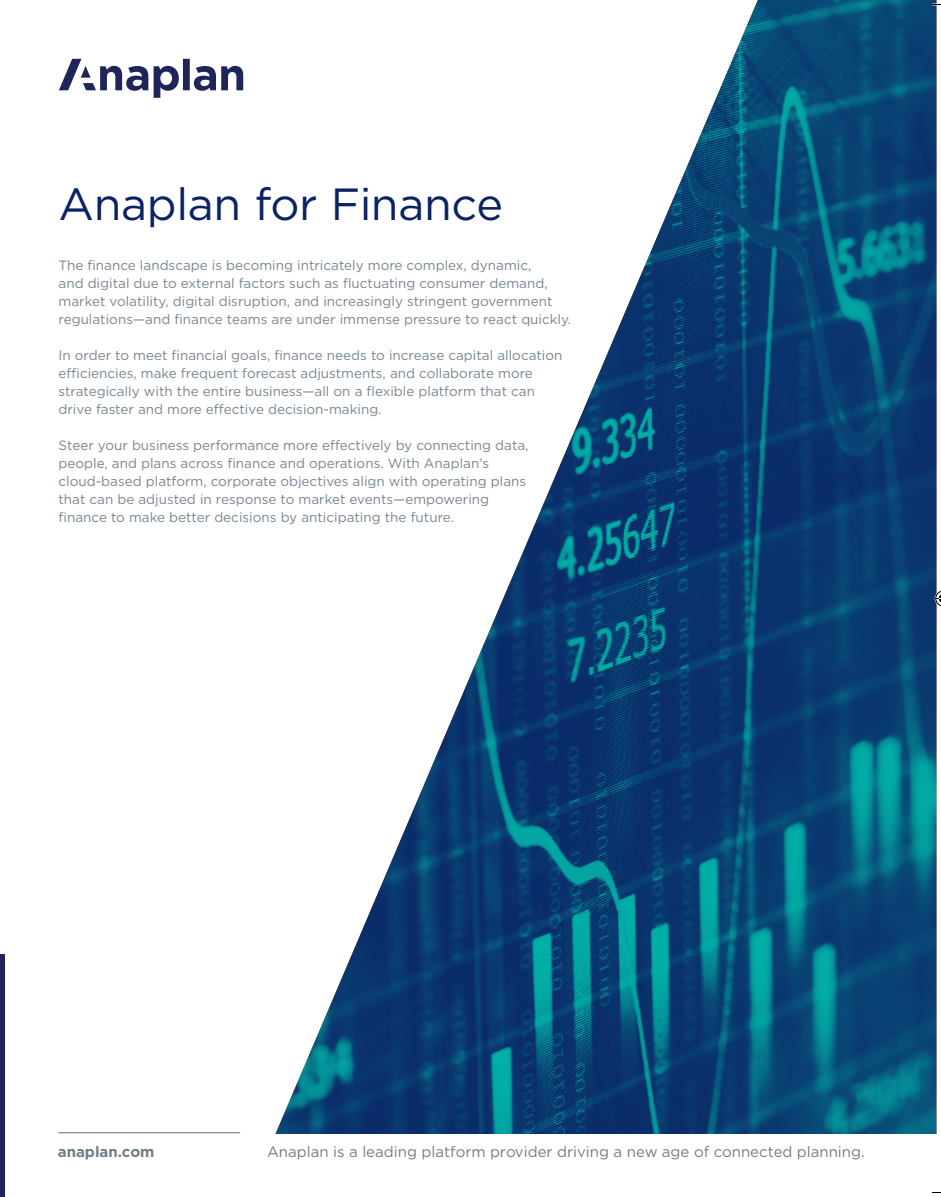
<style>
.page{position:relative;width:941px;height:1197px;background:#fff}
.page>*{position:absolute;margin:0;border:0;box-sizing:border-box;transform-origin:0 0}
.t1{font:45px "Gotham";letter-spacing:-.01em;color:#0b2265}
.t2{font:15px "Gotham";color:#717d87}
.t3{font:700 15px "Gotham";color:#717d87}
.t4{font:13.5px/18px "Gotham";color:#788592}
</style>
<div class="page">
<hr style="left:59px;top:1132px;width:181px;height:1px;background:#717d87">
<img style="left:275px;top:0;width:661px;height:1134px">
<svg style="left:59px;top:59px;width:184px;height:39px"></svg>
<hr style="left:0;top:954px;width:4px;height:243px;background:#1f255a">
<svg style="left:932px;top:0;width:9px;height:5px"></svg>
<svg style="left:934px;top:590px;width:6px;height:17px"></svg>
<p class="t1" style="left:58px;top:176px;width:446px">Anaplan for Finance</p>
<p class="t4" style="left:58px;top:256px;width:514px">The finance landscape is becoming intricately more complex, dynamic,<br>and digital due to external factors such as fluctuating consumer demand, market volatility, digital disruption, and increasingly stringent government regulations—and finance teams are under immense pressure to react quickly.</p>
<p class="t4" style="left:58px;top:346px;width:505px">In order to meet financial goals, finance needs to increase capital allocation efficiencies, make frequent forecast adjustments, and collaborate more strategically with the entire business—all on a flexible platform that can drive faster and more effective decision-making.</p>
<p class="t4" style="left:58px;top:436px;width:471px">Steer your business performance more effectively by connecting data, people, and plans across finance and operations. With Anaplan’s cloud-based platform, corporate objectives align with operating plans that can be adjusted in response to market events—empowering finance to make better decisions by anticipating the future.</p>
<p class="t3" style="left:58px;top:1142px;width:98px">anaplan.com</p>
<p class="t2" style="left:267px;top:1142px;width:599px">Anaplan is a leading platform provider driving a new age of connected planning.</p>
</div>
